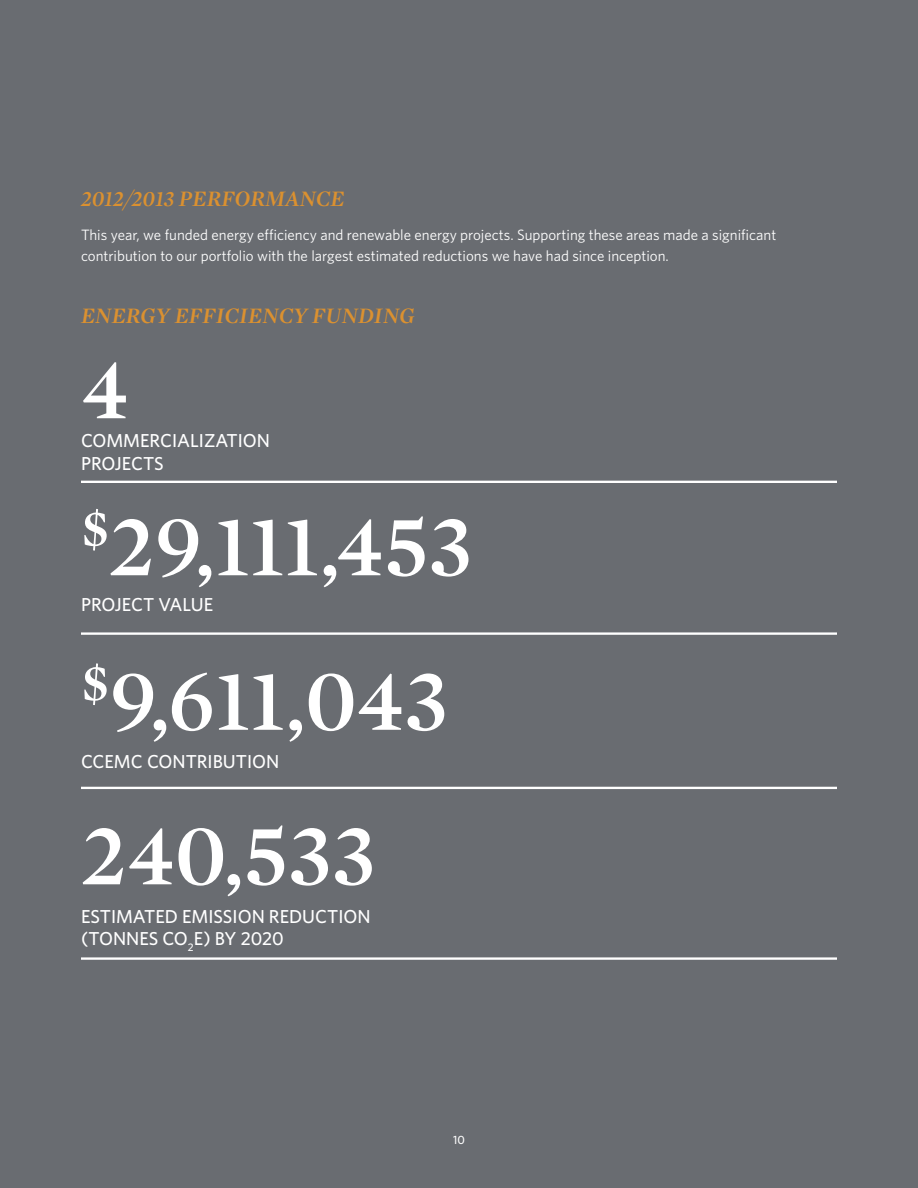
<style>
.page{position:relative;width:918px;height:1188px;background:#696c71}
.page>*{position:absolute;margin:0;border:0;box-sizing:border-box;transform-origin:0 0}
.t1{font:600 89.7px "Mercury Display";color:#fff}
.t2{font:italic 22.5px "Mercury Display Semi";color:#db9130}
.t3{font:500 18.75px/22.5px "Whitney";color:#fff}
.t4{font:15px/21px "Whitney";color:#fff}
.t5{font:500 12px "Whitney";color:#fff}
</style>
<div class="page">
<hr style="left:81px;top:481px;width:756px;height:2px;background:#fff">
<hr style="left:81px;top:787px;width:756px;height:2px;background:#fff">
<hr style="left:81px;top:957px;width:756px;height:3px;background:#fff">
<hr style="left:81px;top:632px;width:756px;height:3px;background:#fff">
<h2 class="t2" style="left:81px;top:185px;width:265px">2012/2013 PERFORMANCE</h2>
<p class="t4" style="left:81px;top:224px;width:697px">This year, we funded energy efficiency and renewable energy projects. Supporting these areas made a significant contribution to our portfolio with the largest estimated reductions we have had since inception.</p>
<h2 class="t2" style="left:81px;top:302px;width:335px">ENERGY EFFICIENCY FUNDING</h2>
<h1 class="t1" style="left:81px;top:337px;width:50px">4</h1>
<p class="t3" style="left:81px;top:429px;width:191px">COMMERCIALIZATION<br>PROJECTS</p>
<h1 class="t1" style="left:81px;top:494px;width:393px"><sup>$</sup>29,111,453</h1>
<p class="t3" style="left:81px;top:593px;width:134px">PROJECT VALUE</p>
<h1 class="t1" style="left:81px;top:648px;width:369px"><sup>$</sup>9,611,043</h1>
<p class="t3" style="left:81px;top:750px;width:200px">CCEMC CONTRIBUTION</p>
<h1 class="t1" style="left:81px;top:803px;width:296px">240,533</h1>
<p class="t3" style="left:81px;top:904px;width:291px">ESTIMATED EMISSION REDUCTION (TONNES CO<sub>2</sub>E) BY 2020</p>
<p class="t5" style="left:453px;top:1132px;width:13px">10</p>
</div>
